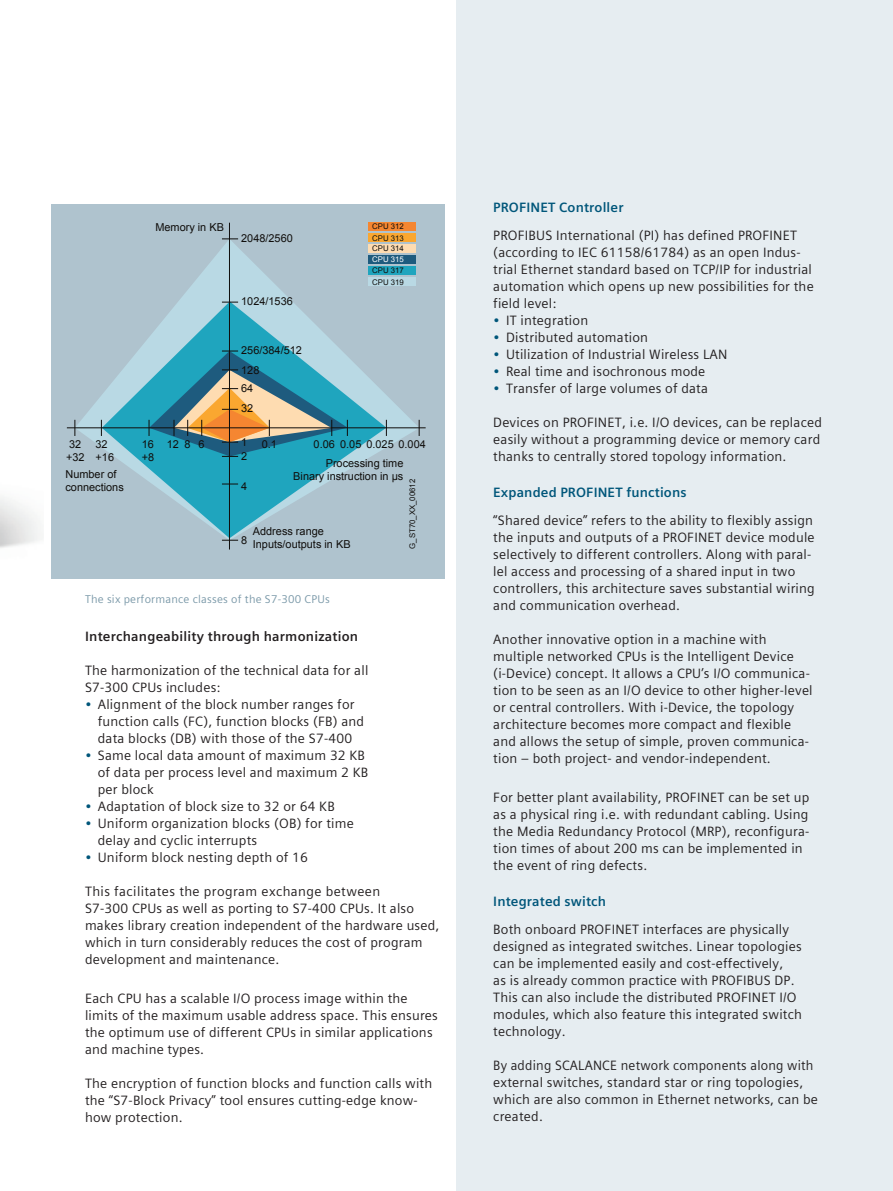
<style>
.page{position:relative;width:893px;height:1191px;background:#fff}
.page>*{position:absolute;margin:0;border:0;box-sizing:border-box;transform-origin:0 0}
.t1{font:13.5px/17px "Siemens Sans Global";letter-spacing:.015em;color:#231f20}
.t2{font:700 13.5px "Siemens Sans Global";letter-spacing:.01em;color:#00567a}
.t3{font:700 13.5px "Siemens Sans Global";letter-spacing:.015em;color:#231f20}
.t4{font:11.25px "Siemens Sans Global";letter-spacing:.02em;color:#7b99a9}
.t5{font:10.95px/13px "Arial";color:#100e0c}
.t6{font:7.8px/11.2px "Arial";color:#100e0c}
.t7{font:7.8px "Arial";color:#fff}
.s1{color:#00567a}
</style>
<div class="page">
<div style="left:456px;top:0;width:437px;height:1190px;background:#e6edf1"></div>
<div style="left:51px;top:204px;width:393px;height:374px;background:#afc3ce"></div>
<svg style="left:75px;top:239px;width:344px;height:301px"></svg>
<svg style="left:102px;top:301px;width:284px;height:237px"></svg>
<hr style="left:229px;top:223px;width:1px;height:326px;background:#100e0c">
<hr style="left:67px;top:427px;width:359px;height:1px;background:#100e0c">
<svg style="left:74px;top:420px;width:1px;height:16px"></svg>
<svg style="left:101px;top:420px;width:1px;height:16px"></svg>
<svg style="left:419px;top:420px;width:1px;height:16px"></svg>
<svg style="left:386px;top:420px;width:1px;height:16px"></svg>
<svg style="left:222px;top:238px;width:16px;height:1px"></svg>
<svg style="left:222px;top:302px;width:16px;height:1px"></svg>
<svg style="left:222px;top:483px;width:16px;height:1px"></svg>
<svg style="left:222px;top:540px;width:16px;height:1px"></svg>
<div style="left:368px;top:233px;width:48px;height:9px;background:#faa730"></div>
<div style="left:368px;top:222px;width:48px;height:9px;background:#f58631"></div>
<div style="left:368px;top:255px;width:48px;height:9px;background:#1e5b7e"></div>
<div style="left:368px;top:244px;width:48px;height:9px;background:#fedcb1"></div>
<div style="left:368px;top:266px;width:48px;height:9px;background:#1fa5be"></div>
<div style="left:368px;top:277px;width:48px;height:9px;background:#b9d9e4"></div>
<svg style="left:149px;top:350px;width:199px;height:107px;background:#639c9f"></svg>
<p class="t5" style="left:155px;top:221px;width:70px">Memory in KB</p>
<p class="t5" style="left:241px;top:231px;width:53px">2048/2560</p>
<p class="t5" style="left:241px;top:295px;width:53px">1024/1536</p>
<p class="t5" style="left:241px;top:344px;width:62px">256/384/512</p>
<p class="t5" style="left:241px;top:363px;width:20px">128</p>
<p class="t5" style="left:241px;top:382px;width:14px">64</p>
<p class="t5" style="left:241px;top:401px;width:14px">32</p>
<p class="t6" style="left:372px;top:221px;width:33px">CPU 312<br>CPU 313</p>
<p class="t6" style="left:372px;top:243px;width:33px">CPU 314</p>
<p class="t7" style="left:372px;top:255px;width:33px">CPU 315</p>
<p class="t6" style="left:372px;top:265px;width:33px">CPU 317</p>
<p class="t6" style="left:372px;top:276px;width:33px">CPU 319</p>
<p class="t5" style="left:241px;top:435px;width:8px;line-height:14.1px">1<br>2</p>
<p class="t5" style="left:66px;top:437px;width:20px">32 +32</p>
<p class="t5" style="left:142px;top:437px;width:14px">16 +8</p>
<p class="t5" style="left:167px;top:437px;width:14px">12</p>
<p class="t5" style="left:314px;top:437px;width:114px">0.06 0.05 0.025 0.004</p>
<p class="t5" style="left:96px;top:437px;width:20px">32 +16</p>
<p class="t5" style="left:185px;top:437px;width:22px">8 6</p>
<p class="t5" style="left:262px;top:437px;width:17px">0.1</p>
<p class="t5" style="left:293px;top:457px;width:112px;text-align:right">Processing time<br>Binary instruction in μs</p>
<p class="t5" style="left:66px;top:467px;width:60px">Number of connections</p>
<p class="t6" style="left:407px;top:549px;width:71px;rotate:-90deg">G_ST70_XX_00612</p>
<p class="t5" style="left:241px;top:479px;width:8px">4</p>
<p class="t5" style="left:253px;top:524px;width:99px">Address range<br>Inputs/outputs in KB</p>
<p class="t5" style="left:241px;top:534px;width:8px">8</p>
<p class="t4" style="left:85px;top:592px;width:246px">The six performance classes of the S7-300 CPUs</p>
<p class="t3" style="left:85px;top:627px;width:275px">Interchangeability through harmonization</p>
<p class="t1" style="left:85px;top:661px;width:285px">The harmonization of the technical data for all<br>S7-300 CPUs includes:</p>
<p class="t1" style="left:98px;top:695px;width:268px;text-indent:-13px"><span class="s1">•</span> Alignment of the block number ranges for function calls (FC), function blocks (FB) and data blocks (DB) with those of the S7-400</p>
<p class="t1" style="left:98px;top:746px;width:272px;text-indent:-13px"><span class="s1">•</span> Same local data amount of maximum 32 KB of data per process level and maximum 2 KB per block</p>
<p class="t1" style="left:85px;top:797px;width:251px"><span class="s1">•</span> Adaptation of block size to 32 or 64 KB</p>
<p class="t1" style="left:98px;top:814px;width:258px;text-indent:-13px"><span class="s1">•</span> Uniform organization blocks (OB) for time delay and cyclic interrupts</p>
<p class="t1" style="left:85px;top:848px;width:224px"><span class="s1">•</span> Uniform block nesting depth of 16</p>
<p class="t1" style="left:85px;top:882px;width:356px">This facilitates the program exchange between<br>S7-300 CPUs as well as porting to S7-400 CPUs. It also makes library creation independent of the hardware used, which in turn considerably reduces the cost of program development and maintenance.</p>
<p class="t1" style="left:85px;top:989px;width:354px">Each CPU has a scalable I/O process image within the limits of the maximum usable address space. This ensures the optimum use of different CPUs in similar applications and machine types.</p>
<p class="t1" style="left:85px;top:1074px;width:349px">The encryption of function blocks and function calls with the “S7-Block Privacy” tool ensures cutting-edge know&shy;how protection.</p>
<p class="t2" style="left:493px;top:199px;width:132px">PROFINET Controller</p>
<p class="t1" style="left:493px;top:226px;width:322px">PROFIBUS International (PI) has defined PROFINET (according to IEC 61158/61784) as an open Indus&shy;trial Ethernet standard based on TCP/IP for industrial automation which opens up new possibilities for the field level:</p>
<p class="t1" style="left:493px;top:311px;width:96px"><span class="s1">•</span> IT integration</p>
<p class="t1" style="left:493px;top:328px;width:156px"><span class="s1">•</span> Distributed automation</p>
<p class="t1" style="left:493px;top:345px;width:236px"><span class="s1">•</span> Utilization of Industrial Wireless LAN</p>
<p class="t1" style="left:493px;top:362px;width:214px"><span class="s1">•</span> Real time and isochronous mode</p>
<p class="t1" style="left:493px;top:379px;width:216px"><span class="s1">•</span> Transfer of large volumes of data</p>
<p class="t1" style="left:493px;top:413px;width:330px">Devices on PROFINET, i.e. I/O devices, can be replaced easily without a programming device or memory card thanks to centrally stored topology information.</p>
<p class="t2" style="left:493px;top:484px;width:195px">Expanded PROFINET functions</p>
<p class="t1" style="left:493px;top:511px;width:323px">“Shared device” refers to the ability to flexibly assign the inputs and outputs of a PROFINET device module selectively to different controllers. Along with paral&shy;lel access and processing of a shared input in two controllers, this architecture saves substantial wiring and communication overhead.</p>
<p class="t1" style="left:493px;top:630px;width:321px">Another innovative option in a machine with multiple networked CPUs is the Intelligent Device (i-Device) concept. It allows a CPU’s I/O communica&shy;tion to be seen as an I/O device to other higher-level or central controllers. With i-Device, the topology architecture becomes more compact and flexible and allows the setup of simple, proven communica&shy;tion – both project- and vendor-independent.</p>
<p class="t1" style="left:493px;top:788px;width:318px">For better plant availability, PROFINET can be set up as a physical ring i.e. with redundant cabling. Using the Media Redundancy Protocol (MRP), reconfigura&shy;tion times of about 200 ms can be implemented in the event of ring defects.</p>
<p class="t2" style="left:493px;top:893px;width:114px">Integrated switch</p>
<p class="t1" style="left:493px;top:920px;width:310px">Both onboard PROFINET interfaces are physically designed as integrated switches. Linear topologies can be implemented easily and cost-effectively,<br>as is already common practice with PROFIBUS DP.<br>This can also include the distributed PROFINET I/O modules, which also feature this integrated switch technology.</p>
<p class="t1" style="left:493px;top:1056px;width:326px">By adding SCALANCE network components along with external switches, standard star or ring topologies, which are also common in Ethernet networks, can be created.</p>
</div>
